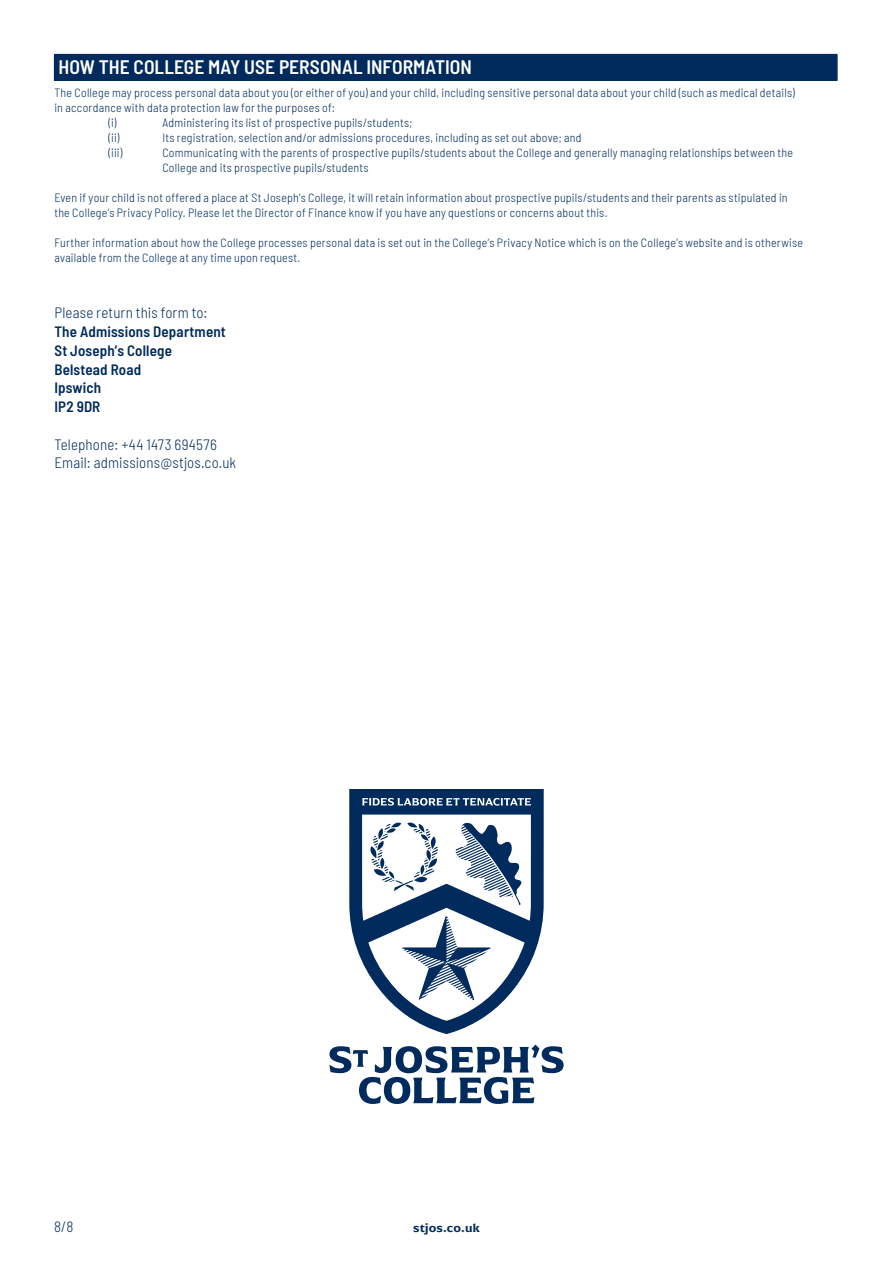
<style>
.page{position:relative;width:893px;height:1263px;background:#fff}
.page>*{position:absolute;margin:0;border:0;box-sizing:border-box;transform-origin:0 0}
.t1{font:600 semi-condensed 19.5px "Barlow";color:#fff}
.t2{font:300 semi-condensed 15px/18.8px "Barlow";letter-spacing:.01em;color:#002b5c}
.t3{font:600 semi-condensed 15px/18.8px "Barlow";letter-spacing:.01em;color:#002b5c}
.t4{font:300 semi-condensed 12px/15px "Barlow";letter-spacing:.02em;color:#002b5c}
.t5{font:600 12px "Arpona";letter-spacing:.02em;color:#002b5c}
</style>
<div class="page">
<svg style="left:349px;top:789px;width:195px;height:245px"></svg>
<svg style="left:329px;top:1044px;width:235px;height:60px"></svg>
<div style="left:54px;top:54px;width:783px;height:27px;background:#002b5c"></div>
<svg style="left:837px;top:55px;width:1px;height:26px"></svg>
<h1 class="t1" style="left:59px;top:53px;width:415px">HOW THE COLLEGE MAY USE PERSONAL INFORMATION</h1>
<p class="t4" style="left:54px;top:84px;width:742px">The College may process personal data about you (or either of you) and your child, including sensitive personal data about your child (such as medical details)</p>
<p class="t4" style="left:54px;top:99px;width:282px">in accordance with data protection law for the purposes of:</p>
<p class="t4" style="left:108px;top:114px;width:10px">(i)</p>
<p class="t4" style="left:162px;top:114px;width:252px">Administering its list of prospective pupils/students;</p>
<p class="t4" style="left:108px;top:129px;width:13px">(ii)</p>
<p class="t4" style="left:162px;top:129px;width:421px">Its registration, selection and/or admissions procedures, including as set out above; and</p>
<p class="t4" style="left:108px;top:144px;width:16px">(iii)</p>
<p class="t4" style="left:162px;top:144px;width:632px">Communicating with the parents of prospective pupils/students about the College and generally managing relationships between the<br>College and its prospective pupils/students</p>
<p class="t4" style="left:54px;top:189px;width:735px">Even if your child is not offered a place at St Joseph’s College, it will retain information about prospective pupils/students and their parents as stipulated in the College’s Privacy Policy. Please let the Director of Finance know if you have any questions or concerns about this.</p>
<p class="t4" style="left:54px;top:234px;width:750px">Further information about how the College processes personal data is set out in the College’s Privacy Notice which is on the College’s website and is otherwise available from the College at any time upon request.</p>
<p class="t2" style="left:54px;top:302px;width:155px">Please return this form to:</p>
<p class="t3" style="left:54px;top:321px;width:173px">The Admissions Department<br>St Joseph’s College<br>Belstead Road<br>Ipswich<br>IP2 9DR</p>
<p class="t2" style="left:54px;top:434px;width:183px">Telephone: +44 1473 694576<br>Email: admissions@stjos.co.uk</p>
<p class="t2" style="left:54px;top:1216px;width:21px">8/8</p>
<p class="t5" style="left:413px;top:1220px;width:68px">stjos.co.uk</p>
</div>
